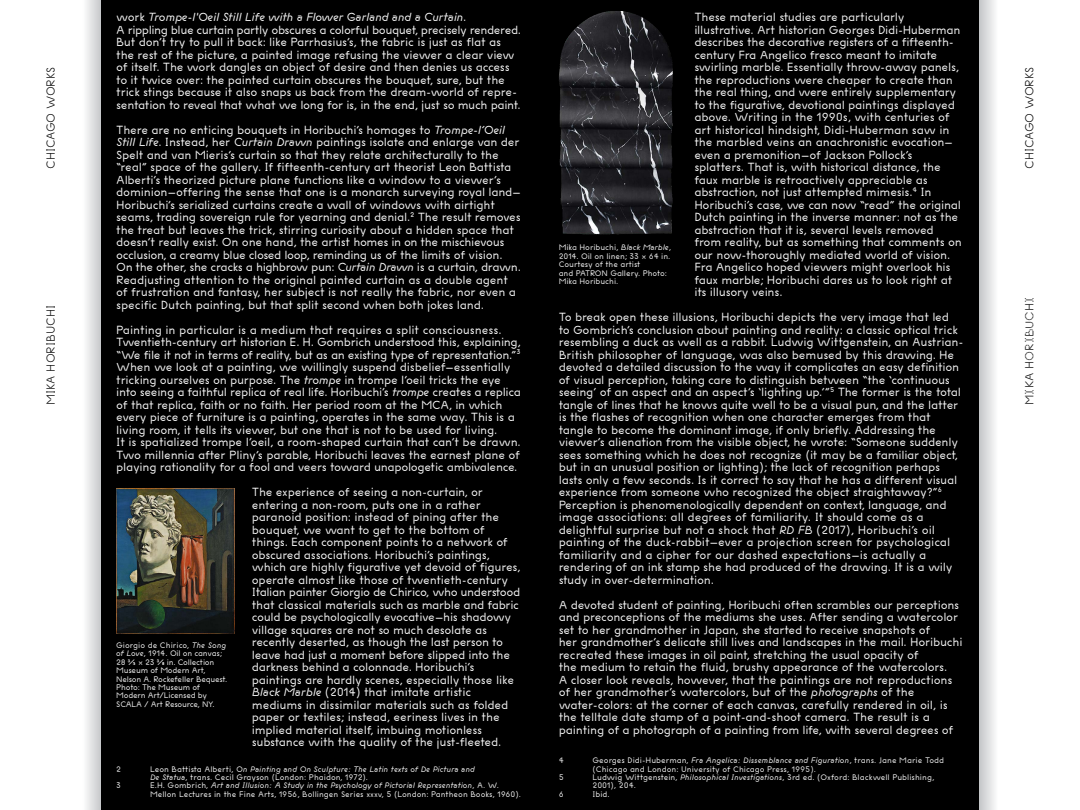
<style>
.page{position:relative;width:1080px;height:810px;background:#fff}
.page>*{position:absolute;margin:0;border:0;box-sizing:border-box;transform-origin:0 0}
.t1{font:13.75px/12.5px "MCA Uten Usixpointfive";letter-spacing:-.02em;color:#fff}
.t2{font:13.75px "MCA Uten Ufive";letter-spacing:-.01em;color:#000}
.t3{font:13.75px "MCA Ufour Utwo";color:#000}
.t4{font:9.38px/8.5px "MCA Uten Usixpointfive";letter-spacing:-.01em;color:#fff}
.s1{font-style:italic}
</style>
<div class="page">
<div style="left:101px;top:0;width:439px;height:810px;background:#000"></div>
<div style="left:540px;top:0;width:439px;height:810px;background:#000"></div>
<svg style="left:86px;top:0;width:15px;height:810px"></svg>
<svg style="left:979px;top:0;width:16px;height:810px;background:#dbdcde"></svg>
<img style="left:116px;top:488px;width:119px;height:146px">
<img style="left:559px;top:11px;width:114px;height:224px">
<p class="t1" style="left:116px;top:11px;width:406px">work <span class="s1">Trompe-l'Oeil Still Life with a Flower Garland and a Curtain</span>.<br>A rippling blue curtain partly obscures a colorful bouquet, precisely rendered.<br>But don’t try to pull it back: like Parrhasius’s, the fabric is just as flat as the rest of the picture, a painted image refusing the viewer a clear view of itself. The work dangles an object of desire and then denies us access to it twice over: the painted curtain obscures the bouquet, sure, but the trick stings because it also snaps us back from the dream-world of repre&shy;sentation to reveal that what we long for is, in the end, just so much paint.</p>
<p class="t1" style="left:116px;top:124px;width:406px">There are no enticing bouquets in Horibuchi’s homages to <span class="s1">Trompe-l’Oeil Still Life</span>. Instead, her <span class="s1">Curtain Drawn</span> paintings isolate and enlarge van der Spelt and van Mieris’s curtain so that they relate architecturally to the “real” space of the gallery. If fifteenth-century art theorist Leon Battista Alberti’s theorized picture plane functions like a window to a viewer’s dominion—offering the sense that one is a monarch surveying royal land— Horibuchi’s serialized curtains create a wall of windows with airtight seams, trading sovereign rule for yearning and denial.<sup>2</sup> The result removes the treat but leaves the trick, stirring curiosity about a hidden space that doesn’t really exist. On one hand, the artist homes in on the mischievous occlusion, a creamy blue closed loop, reminding us of the limits of vision.<br>On the other, she cracks a highbrow pun: <span class="s1">Curtain Drawn</span> is a curtain, drawn.<br>Readjusting attention to the original painted curtain as a double agent of frustration and fantasy, her subject is not really the fabric, nor even a specific Dutch painting, but that split second when both jokes land.</p>
<p class="t1" style="left:116px;top:324px;width:406px">Painting in particular is a medium that requires a split consciousness.<br>Twentieth-century art historian E. H. Gombrich understood this, explaining, “We file it not in terms of reality, but as an existing type of representation.”<sup>3<br></sup>When we look at a painting, we willingly suspend disbelief—essentially tricking ourselves on purpose. The <span class="s1">trompe</span> in trompe l’oeil tricks the eye into seeing a faithful replica of real life. Horibuchi’s <span class="s1">trompe</span> creates a replica of that replica, faith or no faith. Her period room at the MCA, in which every piece of furniture is a painting, operates in the same way. This is a living room, it tells its viewer, but one that is not to be used for living.<br>It is spatialized trompe l’oeil, a room-shaped curtain that can’t be drawn.<br>Two millennia after Pliny’s parable, Horibuchi leaves the earnest plane of playing rationality for a fool and veers toward unapologetic ambivalence.</p>
<p class="t1" style="left:252px;top:486px;width:270px">The experience of seeing a non-curtain, or entering a non-room, puts one in a rather paranoid position: instead of pining after the bouquet, we want to get to the bottom of things. Each component points to a network of obscured associations. Horibuchi’s paintings, which are highly figurative yet devoid of figures, operate almost like those of twentieth-century Italian painter Giorgio de Chirico, who understood that classical materials such as marble and fabric could be psychologically evocative—his shadowy village squares are not so much desolate as recently deserted, as though the last person to leave had just a moment before slipped into the darkness behind a colonnade. Horibuchi’s paintings are hardly scenes, especially those like <span class="s1">Black Marble</span> (2014) that imitate artistic mediums in dissimilar materials such as folded paper or textiles; instead, eeriness lives in the implied material itself, imbuing motionless substance with the quality of the just-fleeted.</p>
<p class="t1" style="left:694px;top:11px;width:269px">These material studies are particularly illustrative. Art historian Georges Didi-Huberman describes the decorative registers of a fifteenth&shy;century Fra Angelico fresco meant to imitate swirling marble. Essentially throw-away panels, the reproductions were cheaper to create than the real thing, and were entirely supplementary to the figurative, devotional paintings displayed above. Writing in the 1990s, with centuries of art historical hindsight, Didi-Huberman saw in the marbled veins an anachronistic evocation— even a premonition—of Jackson Pollock’s splatters. That is, with historical distance, the faux marble is retroactively appreciable as abstraction, not just attempted mimesis.<sup>4</sup> In Horibuchi’s case, we can now “read” the original Dutch painting in the inverse manner: not as the abstraction that it is, several levels removed from reality, but as something that comments on our now-thoroughly mediated world of vision.<br>Fra Angelico hoped viewers might overlook his faux marble; Horibuchi dares us to look right at its illusory veins.</p>
<p class="t1" style="left:559px;top:311px;width:406px">To break open these illusions, Horibuchi depicts the very image that led to Gombrich’s conclusion about painting and reality: a classic optical trick resembling a duck as well as a rabbit. Ludwig Wittgenstein, an Austrian-British philosopher of language, was also bemused by this drawing. He devoted a detailed discussion to the way it complicates an easy definition of visual perception, taking care to distinguish between “the ‘continuous seeing’ of an aspect and an aspect’s ‘lighting up.’”<sup>5</sup> The former is the total tangle of lines that he knows quite well to be a visual pun, and the latter is the flashes of recognition when one character emerges from that tangle to become the dominant image, if only briefly. Addressing the viewer’s alienation from the visible object, he wrote: “Someone suddenly sees something which he does not recognize (it may be a familiar object, but in an unusual position or lighting); the lack of recognition perhaps lasts only a few seconds. Is it correct to say that he has a different visual experience from someone who recognized the object straightaway?”<sup>6<br></sup>Perception is phenomenologically dependent on context, language, and image associations: all degrees of familiarity. It should come as a delightful surprise but not a shock that <span class="s1">RD FB</span> (2017), Horibuchi’s oil painting of the duck-rabbit—ever a projection screen for psychological familiarity and a cipher for our dashed expectations—is actually a rendering of an ink stamp she had produced of the drawing. It is a wily study in over-determination.</p>
<p class="t1" style="left:559px;top:599px;width:405px">A devoted student of painting, Horibuchi often scrambles our perceptions and preconceptions of the mediums she uses. After sending a watercolor set to her grandmother in Japan, she started to receive snapshots of<br>her grandmother’s delicate still lives and landscapes in the mail. Horibuchi recreated these images in oil paint, stretching the usual opacity of<br>the medium to retain the fluid, brushy appearance of the watercolors.<br>A closer look reveals, however, that the paintings are not reproductions of her grandmother’s watercolors, but of the <span class="s1">photographs</span> of the water-colors: at the corner of each canvas, carefully rendered in oil, is the telltale date stamp of a point-and-shoot camera. The result is a painting of a photograph of a painting from life, with several degrees of</p>
<p class="t2" style="left:43px;top:169px;width:103px;rotate:-90deg">CHICAGO WORKS</p>
<p class="t2" style="left:1022px;top:169px;width:103px;rotate:-90deg">CHICAGO WORKS</p>
<p class="t4" style="left:559px;top:243px;width:114px">Mika Horibuchi, <span class="s1">Black Marble</span>,<br>2014. Oil on linen; 33 × 64 in.<br>Courtesy of the artist<br>and PATRON Gallery. Photo:<br>Mika Horibuchi.</p>
<p class="t2" style="left:43px;top:405px;width:102px;rotate:-90deg">MIKA HORIBUCHI</p>
<p class="t3" style="left:1022px;top:405px;width:110px;rotate:-90deg">MIKA HORIBUCHI</p>
<p class="t4" style="left:116px;top:641px;width:113px">Giorgio de Chirico, <span class="s1">The Song of Love</span>, 1914. Oil on canvas;<br>28 ¾ × 23 ⅜ in. Collection<br>Museum of Modern Art,<br>Nelson A. Rockefeller Bequest.<br>Photo: The Museum of<br>Modern Art/Licensed by<br>SCALA / Art Resource, NY.</p>
<p class="t4" style="left:116px;top:765px;width:6px">2</p>
<p class="t4" style="left:150px;top:765px;width:327px">Leon Battista Alberti, <span class="s1">On Painting and On Sculpture: The Latin texts of De Pictura and<br>De Statua</span>, trans. Cecil Grayson (London: Phaidon, 1972).</p>
<p class="t4" style="left:116px;top:781px;width:6px">3</p>
<p class="t4" style="left:150px;top:781px;width:373px">E.H. Gombrich, <span class="s1">Art and Illusion: A Study in the Psychology of Pictorial Representation</span>, A. W.<br>Mellon Lectures in the Fine Arts, 1956, Bollingen Series xxxv, 5 (London: Pantheon Books, 1960).</p>
<p class="t4" style="left:559px;top:756px;width:7px">4</p>
<p class="t4" style="left:592px;top:756px;width:353px">Georges Didi-Huberman, <span class="s1">Fra Angelica: Dissemblance and Figuration</span>, trans. Jane Marie Todd (Chicago and London: University of Chicago Press, 1995).</p>
<p class="t4" style="left:559px;top:773px;width:7px">5</p>
<p class="t4" style="left:592px;top:773px;width:343px">Ludwig Wittgenstein, <span class="s1">Philosophical Investigations</span>, 3rd ed. (Oxford: Blackwell Publishing,<br>2001), 204.</p>
<p class="t4" style="left:559px;top:790px;width:7px">6</p>
<p class="t4" style="left:592px;top:790px;width:19px">Ibid.</p>
</div>
